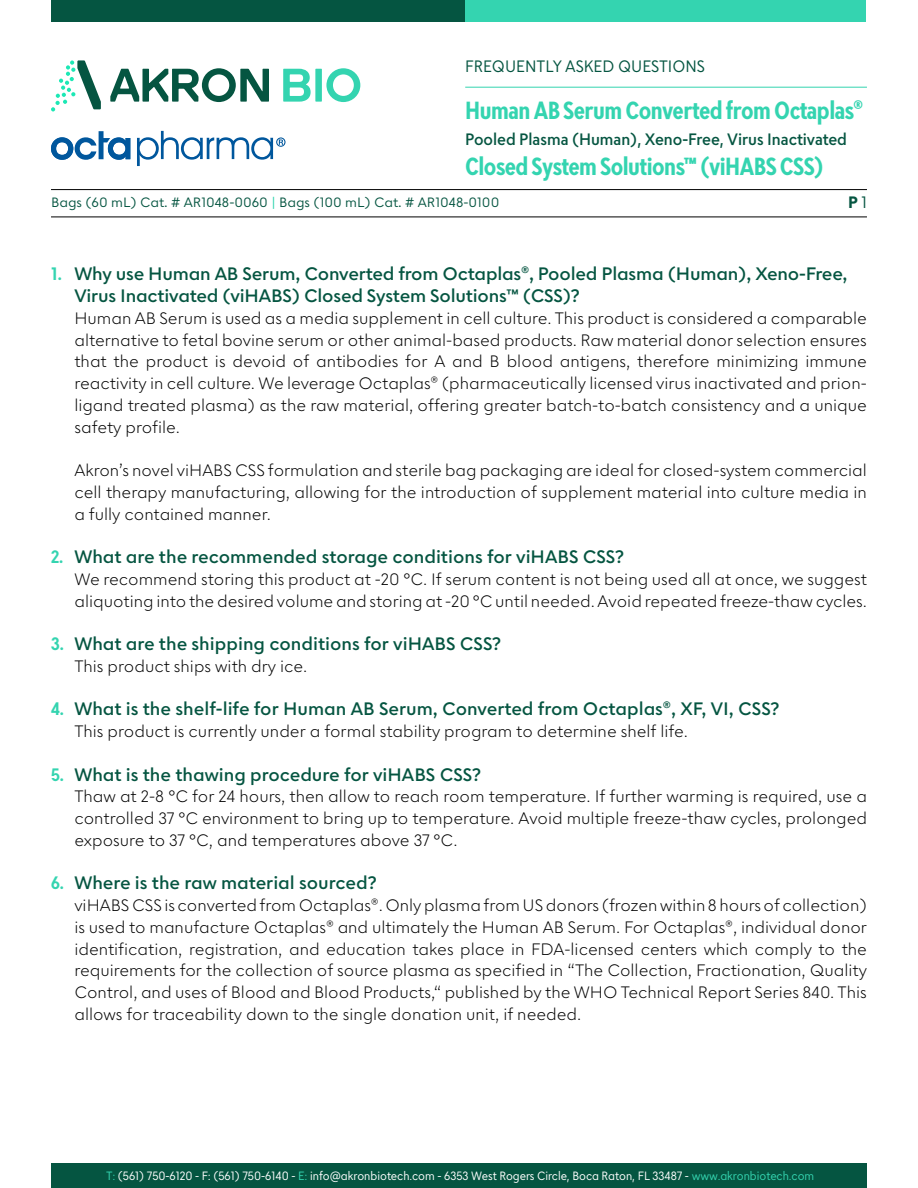
<style>
.page{position:relative;width:918px;height:1188px;background:#fff}
.page>*{position:absolute;margin:0;border:0;box-sizing:border-box;transform-origin:0 0}
.t1{font:700 24.75px "Escalator B12 Cond";letter-spacing:-.02em;color:#34d4b0}
.t2{font:600 18px/21.8px "Escalatorv 0.16 Text";color:#055541}
.t3{font:300 16.5px/21.8px "Escalatorv 0.16 Text";color:#000;text-align:justify}
.t4{font:600 16.5px "Escalator B12 Narrow";color:#055541}
.t5{font:16.5px "Escalator B12 Narrow";color:#055541}
.t6{font:700 16.5px "Escalator B12 Narrow";color:#055541}
.t7{font:13.5px "Escalatorv 0.16 Text";color:#055541}
.t8{font:12px "Escalator B12 Narrow";color:#fff}
.s1{color:#34d4b0}
.s2{font-weight:400}
.s3{font-family:"Escalator B12 Cond";font-weight:700;color:#34d4b0}
</style>
<div class="page">
<div style="left:452px;top:0;width:414px;height:21px;background:#34d4b0"></div>
<div style="left:51px;top:0;width:414px;height:21px;background:#055541"></div>
<div style="left:51px;top:1164px;width:816px;height:24px;background:#055541"></div>
<hr style="left:465px;top:87px;width:402px;height:1px;background:#34d4b0">
<hr style="left:51px;top:189px;width:816px;height:1px;background:#000">
<hr style="left:51px;top:217px;width:816px;height:1px;background:#000">
<svg style="left:51px;top:131px;width:79px;height:29px"></svg>
<svg style="left:137px;top:131px;width:149px;height:35px"></svg>
<svg style="left:110px;top:68px;width:159px;height:34px"></svg>
<svg style="left:283px;top:68px;width:77px;height:34px"></svg>
<svg style="left:51px;top:60px;width:50px;height:51px"></svg>
<p class="t5" style="left:465px;top:56px;width:241px">FREQUENTLY ASKED QUESTIONS</p>
<h1 class="t1" style="left:465px;top:95px;width:399px">Human AB Serum Converted from Octaplas®</h1>
<p class="t4" style="left:465px;top:128px;width:383px">Pooled Plasma (Human), Xeno-Free, Virus Inactivated</p>
<h1 class="t1" style="left:465px;top:151px;width:360px">Closed System Solutions™ (viHABS CSS)</h1>
<p class="t7" style="left:51px;top:194px;width:450px">Bags (60 mL) Cat. # AR1048-0060 <span class="s1">|</span> Bags (100 mL) Cat. # AR1048-0100</p>
<p class="t6" style="left:848px;top:192px;width:20px">P <span class="s2">1</span></p>
<p class="t2" style="left:74px;top:263px;width:775px;text-indent:-23px"><span class="s3">1.</span> Why use Human AB Serum, Converted from Octaplas®, Pooled Plasma (Human), Xeno-Free,<br>Virus Inactivated (viHABS) Closed System Solutions™ (CSS)?</p>
<p class="t3" style="left:74px;top:307px;width:794px">Human AB Serum is used as a media supplement in cell culture. This product is considered a comparable alternative to fetal bovine serum or other animal-based products. Raw material donor selection ensures that the product is devoid of antibodies for A and B blood antigens, therefore minimizing immune reactivity in cell culture. We leverage Octaplas® (pharmaceutically licensed virus inactivated and prion&shy;ligand treated plasma) as the raw material, offering greater batch-to-batch consistency and a unique safety profile.</p>
<p class="t3" style="left:74px;top:459px;width:794px">Akron’s novel viHABS CSS formulation and sterile bag packaging are ideal for closed-system commercial cell therapy manufacturing, allowing for the introduction of supplement material into culture media in a fully contained manner.</p>
<p class="t2" style="left:51px;top:546px;width:574px"><span class="s3">2.</span> What are the recommended storage conditions for viHABS CSS?</p>
<p class="t3" style="left:74px;top:568px;width:794px">We recommend storing this product at -20 °C. If serum content is not being used all at once, we suggest aliquoting into the desired volume and storing at -20 °C until needed. Avoid repeated freeze-thaw cycles.</p>
<p class="t2" style="left:51px;top:633px;width:452px"><span class="s3">3.</span> What are the shipping conditions for viHABS CSS?</p>
<p class="t3" style="left:74px;top:655px;width:234px">This product ships with dry ice.</p>
<p class="t2" style="left:51px;top:698px;width:730px"><span class="s3">4.</span> What is the shelf-life for Human AB Serum, Converted from Octaplas®, XF, VI, CSS?</p>
<p class="t3" style="left:74px;top:720px;width:615px">This product is currently under a formal stability program to determine shelf life.</p>
<p class="t2" style="left:51px;top:763px;width:431px"><span class="s3">5.</span> What is the thawing procedure for viHABS CSS?</p>
<p class="t3" style="left:74px;top:785px;width:794px">Thaw at 2-8 °C for 24 hours, then allow to reach room temperature. If further warming is required, use a controlled 37 °C environment to bring up to temperature. Avoid multiple freeze-thaw cycles, prolonged exposure to 37 °C, and temperatures above 37 °C.</p>
<p class="t2" style="left:51px;top:872px;width:327px"><span class="s3">6.</span> Where is the raw material sourced?</p>
<p class="t3" style="left:74px;top:894px;width:794px">viHABS CSS is converted from Octaplas®. Only plasma from US donors (frozen within 8 hours of collection) is used to manufacture Octaplas® and ultimately the Human AB Serum. For Octaplas®, individual donor identification, registration, and education takes place in FDA-licensed centers which comply to the requirements for the collection of source plasma as specified in “The Collection, Fractionation, Quality Control, and uses of Blood and Blood Products,“ published by the WHO Technical Report Series 840. This allows for traceability down to the single donation unit, if needed.</p>
<p class="t8" style="left:106px;top:1168px;width:710px"><span class="s1">T:</span> (561) 750-6120 - F: (561) 750-6140 - <span class="s1">E:</span> info@akronbiotech.com - 6353 West Rogers Circle, Boca Raton, FL 33487 - <span class="s1">www.akronbiotech.com</span></p>
</div>
